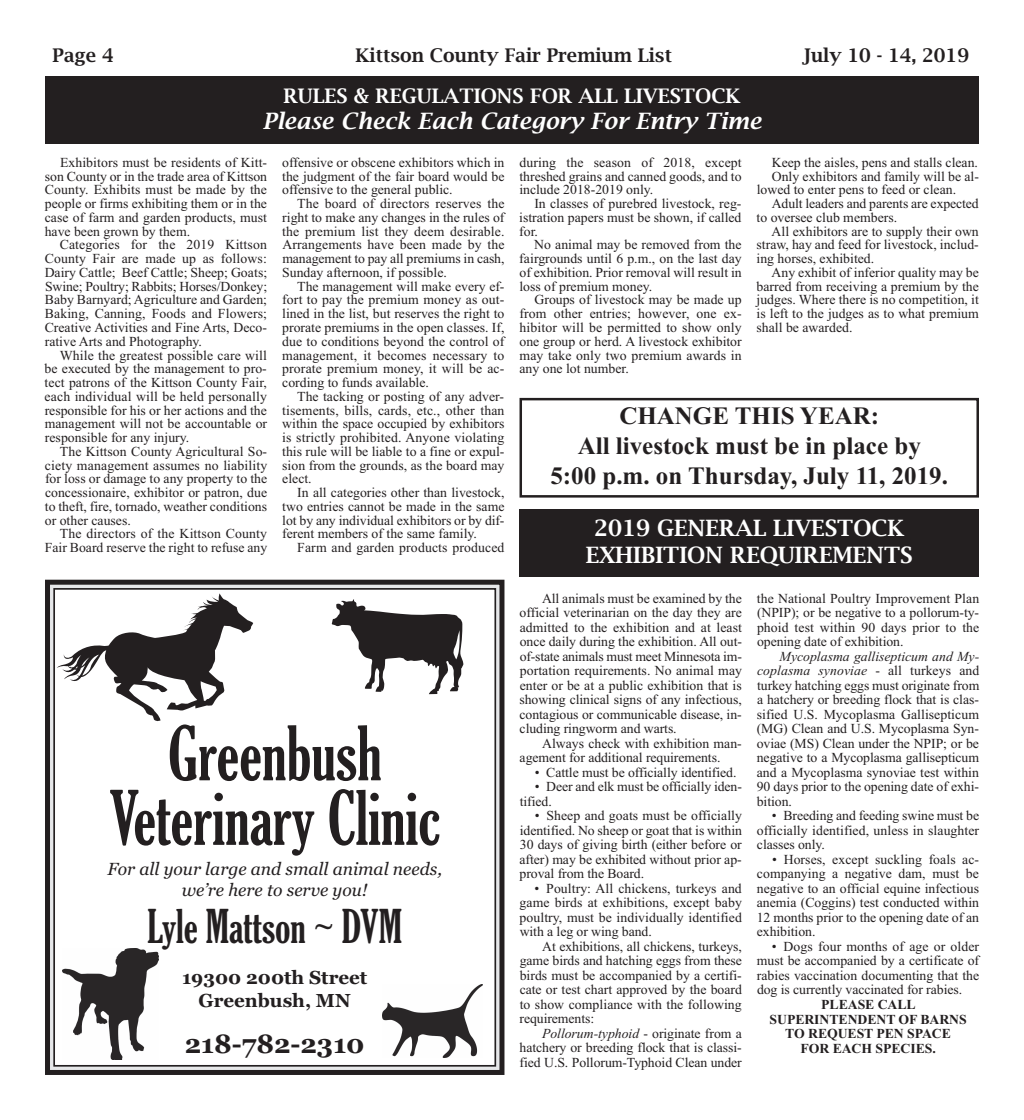
<style>
.page{position:relative;width:1024px;height:1120px;background:#fff}
.page>*{position:absolute;margin:0;border:0;box-sizing:border-box;transform-origin:0 0}
.t1{font:extra-condensed 72.5px/64.5px "Gloucester";color:#231f20;text-align:center}
.t2{font:extra-condensed 45px "Gloucester";color:#231f20}
.t3{font:700 26.25px "Georgia";color:#231f20}
.t4{font:700 25px/30px "Times New Roman";color:#231f20;text-align:center}
.t5{font:600 22.5px/27px "Lucida Bright";color:#fff;text-align:center}
.t6{font:italic 600 22.5px "Lucida Bright";color:#fff}
.t7{font:600 20px "Lucida Bright";color:#fff}
.t8{font:600 18.75px "Lucida Bright";color:#231f20}
.t9{font:700 18.75px/22.5px "Georgia";color:#231f20;text-align:center}
.t10{font:italic 17.5px/21px "Georgia";color:#231f20;text-align:center}
.t11{font:13.75px/13.8px "Times New Roman";color:#231f20;text-align:justify}
.t12{font:700 13.75px/14.5px "Times New Roman";letter-spacing:-.005em;color:#231f20;text-align:center}
.s1{font-style:italic}
</style>
<div class="page">
<div style="left:45px;top:77px;width:934px;height:67px;background:#231f20"></div>
<svg style="left:332px;top:599px;width:131px;height:95px"></svg>
<svg style="left:57px;top:593px;width:196px;height:128px"></svg>
<img style="left:383px;top:984px;width:99px;height:73px">
<img style="left:62px;top:948px;width:97px;height:111px">
<div style="left:45px;top:579px;width:459px;height:495px;border:5px solid #231f20"></div>
<div style="left:53px;top:588px;width:443px;height:478px;border:2px solid #231f20"></div>
<div style="left:519px;top:509px;width:460px;height:67px;background:#231f20"></div>
<div style="left:519px;top:398px;width:460px;height:99px;border:2px solid #231f20"></div>
<h3 class="t8" style="left:52px;top:44px;width:63px">Page 4</h3>
<h3 class="t8" style="left:356px;top:44px;width:318px">Kittson County Fair Premium List</h3>
<h3 class="t8" style="left:802px;top:44px;width:168px">July 10 - 14, 2019</h3>
<h3 class="t7" style="left:283px;top:84px;width:459px">RULES &amp; REGULATIONS FOR ALL LIVESTOCK</h3>
<h3 class="t6" style="left:263px;top:108px;width:500px">Please Check Each Category For Entry Time</h3>
<p class="t11" style="left:45px;top:155px;width:224px;text-indent:15px">Exhibitors must be residents of Kitt&shy;son County or in the trade area of Kittson County. Exhibits must be made by the people or firms exhibiting them or in the case of farm and garden products, must have been grown by them.</p>
<p class="t11" style="left:45px;top:238px;width:224px;text-indent:15px">Categories for the 2019 Kittson County Fair are made up as follows:<br>Dairy Cattle; Beef Cattle; Sheep; Goats; Swine; Poultry; Rabbits; Horses/Donkey; Baby Barnyard; Agriculture and Garden; Baking, Canning, Foods and Flowers; Creative Activities and Fine Arts, Deco&shy;rative Arts and Photography.</p>
<p class="t11" style="left:45px;top:348px;width:224px;text-indent:15px">While the greatest possible care will be executed by the management to pro&shy;tect patrons of the Kittson County Fair, each individual will be held personally responsible for his or her actions and the management will not be accountable or responsible for any injury.</p>
<p class="t11" style="left:45px;top:444px;width:224px;text-indent:15px">The Kittson County Agricultural So&shy;ciety management assumes no liability for loss or damage to any property to the concessionaire, exhibitor or patron, due to theft, fire, tornado, weather conditions or other causes.</p>
<p class="t11" style="left:45px;top:526px;width:224px;text-align:right">The directors of the Kittson County<br>Fair Board reserve the right to refuse any</p>
<p class="t11" style="left:282px;top:155px;width:224px">offensive or obscene exhibitors which in the judgment of the fair board would be offensive to the general public.</p>
<p class="t11" style="left:282px;top:196px;width:224px;text-indent:15px">The board of directors reserves the right to make any changes in the rules of the premium list they deem desirable.<br>Arrangements have been made by the management to pay all premiums in cash, Sunday afternoon, if possible.</p>
<p class="t11" style="left:282px;top:279px;width:224px;text-indent:15px">The management will make every ef&shy;fort to pay the premium money as out&shy;lined in the list, but reserves the right to prorate premiums in the open classes. If, due to conditions beyond the control of management, it becomes necessary to prorate premium money, it will be ac&shy;cording to funds available.</p>
<p class="t11" style="left:282px;top:389px;width:224px;text-indent:15px">The tacking or posting of any adver&shy;tisements, bills, cards, etc., other than within the space occupied by exhibitors is strictly prohibited. Anyone violating this rule will be liable to a fine or expul&shy;sion from the grounds, as the board may elect.</p>
<p class="t11" style="left:282px;top:485px;width:224px;text-indent:15px">In all categories other than livestock, two entries cannot be made in the same lot by any individual exhibitors or by dif&shy;ferent members of the same family.</p>
<p class="t11" style="left:297px;top:540px;width:209px">Farm and garden products produced</p>
<p class="t11" style="left:519px;top:155px;width:224px">during the season of 2018, except threshed grains and canned goods, and to include 2018-2019 only.</p>
<p class="t11" style="left:519px;top:196px;width:224px;text-indent:15px">In classes of purebred livestock, reg&shy;istration papers must be shown, if called for.</p>
<p class="t11" style="left:519px;top:238px;width:224px;text-indent:15px">No animal may be removed from the fairgrounds until 6 p.m., on the last day of exhibition. Prior removal will result in loss of premium money.</p>
<p class="t11" style="left:519px;top:293px;width:224px;text-indent:15px">Groups of livestock may be made up from other entries; however, one ex&shy;hibitor will be permitted to show only one group or herd. A livestock exhibitor may take only two premium awards in any one lot number.</p>
<p class="t11" style="left:772px;top:155px;width:208px">Keep the aisles, pens and stalls clean.</p>
<p class="t11" style="left:772px;top:169px;width:209px">Only exhibitors and family will be al-</p>
<p class="t11" style="left:757px;top:183px;width:201px">lowed to enter pens to feed or clean.</p>
<p class="t11" style="left:772px;top:196px;width:209px">Adult leaders and parents are expected</p>
<p class="t11" style="left:756px;top:210px;width:142px">to oversee club members.</p>
<p class="t11" style="left:771px;top:224px;width:209px">All exhibitors are to supply their own</p>
<p class="t11" style="left:756px;top:238px;width:224px">straw, hay and feed for livestock, includ-</p>
<p class="t11" style="left:756px;top:251px;width:119px">ing horses, exhibited.</p>
<p class="t11" style="left:771px;top:265px;width:209px">Any exhibit of inferior quality may be</p>
<p class="t11" style="left:756px;top:279px;width:224px">barred from receiving a premium by the</p>
<p class="t11" style="left:756px;top:293px;width:224px">judges. Where there is no competition, it</p>
<p class="t11" style="left:756px;top:306px;width:224px">is left to the judges as to what premium</p>
<p class="t11" style="left:756px;top:320px;width:97px">shall be awarded.</p>
<h3 class="t4" style="left:550px;top:400px;width:399px">CHANGE THIS YEAR:<br>All livestock must be in place by<br>5:00 p.m. on Thursday, July 11, 2019.</h3>
<h3 class="t5" style="left:586px;top:514px;width:328px">2019 GENERAL LIVESTOCK<br>EXHIBITION REQUIREMENTS</h3>
<h1 class="t1" style="left:109px;top:723px;width:332px">Greenbush<br>Veterinary Clinic</h1>
<p class="t10" style="left:107px;top:858px;width:336px">For all your large and small animal needs, we’re here to serve you!</p>
<h2 class="t2" style="left:147px;top:901px;width:256px">Lyle Mattson ~ DVM</h2>
<h3 class="t9" style="left:182px;top:966px;width:187px">19300 200th Street<br>Greenbush, MN</h3>
<h3 class="t3" style="left:185px;top:1028px;width:181px">218-782-2310</h3>
<p class="t11" style="left:519px;top:590px;width:224px;line-height:14.5px;text-indent:22px">All animals must be examined by the official veterinarian on the day they are admitted to the exhibition and at least once daily during the exhibition. All out&shy;of-state animals must meet Minnesota im&shy;portation requirements. No animal may enter or be at a public exhibition that is showing clinical signs of any infectious, contagious or communicable disease, in&shy;cluding ringworm and warts.</p>
<p class="t11" style="left:520px;top:735px;width:224px;line-height:14.5px;text-indent:22px">Always check with exhibition man&shy;agement for additional requirements.</p>
<p class="t11" style="left:535px;top:765px;width:203px">• Cattle must be officially identified.</p>
<p class="t11" style="left:520px;top:779px;width:224px;line-height:14.5px;text-indent:15px">• Deer and elk must be officially iden&shy;tified.</p>
<p class="t11" style="left:519px;top:808px;width:224px;line-height:14.5px;text-indent:15px">• Sheep and goats must be officially identified. No sheep or goat that is within 30 days of giving birth (either before or after) may be exhibited without prior ap&shy;proval from the Board.</p>
<p class="t11" style="left:519px;top:880px;width:224px;line-height:14.5px;text-indent:15px">• Poultry: All chickens, turkeys and game birds at exhibitions, except baby poultry, must be individually identified with a leg or wing band.</p>
<p class="t11" style="left:519px;top:938px;width:224px;line-height:14.5px;text-indent:23px">At exhibitions, all chickens, turkeys, game birds and hatching eggs from these birds must be accompanied by a certifi&shy;cate or test chart approved by the board to show compliance with the following requirements:</p>
<p class="t11" style="left:519px;top:1025px;width:224px;line-height:14.5px;text-indent:22px"><span class="s1">Pollorum-typhoid</span> - originate from a hatchery or breeding flock that is classi&shy;fied U.S. Pollorum-Typhoid Clean under</p>
<p class="t11" style="left:757px;top:590px;width:224px;line-height:14.5px">the National Poultry Improvement Plan (NPIP); or be negative to a pollorum-ty&shy;phoid test within 90 days prior to the opening date of exhibition.</p>
<p class="t11" style="left:757px;top:648px;width:224px;line-height:14.5px;text-indent:23px"><span class="s1">Mycoplasma gallisepticum and My&shy;coplasma synoviae</span> - all turkeys and turkey hatching eggs must originate from a hatchery or breeding flock that is clas&shy;sified U.S. Mycoplasma Gallisepticum (MG) Clean and U.S. Mycoplasma Syn&shy;oviae (MS) Clean under the NPIP; or be negative to a Mycoplasma gallisepticum and a Mycoplasma synoviae test within 90 days prior to the opening date of exhi&shy;bition.</p>
<p class="t11" style="left:757px;top:808px;width:224px;line-height:14.5px;text-indent:15px">• Breeding and feeding swine must be officially identified, unless in slaughter classes only.</p>
<p class="t11" style="left:757px;top:851px;width:224px;line-height:14.5px;text-indent:15px">• Horses, except suckling foals ac&shy;companying a negative dam, must be negative to an official equine infectious anemia (Coggins) test conducted within 12 months prior to the opening date of an exhibition.</p>
<p class="t11" style="left:757px;top:938px;width:224px;line-height:14.5px;text-indent:15px">• Dogs four months of age or older must be accompanied by a certificate of rabies vaccination documenting that the dog is currently vaccinated for rabies.</p>
<p class="t12" style="left:769px;top:996px;width:199px">PLEASE CALL<br>SUPERINTENDENT OF BARNS<br>TO REQUEST PEN SPACE<br>FOR EACH SPECIES.</p>
</div>
